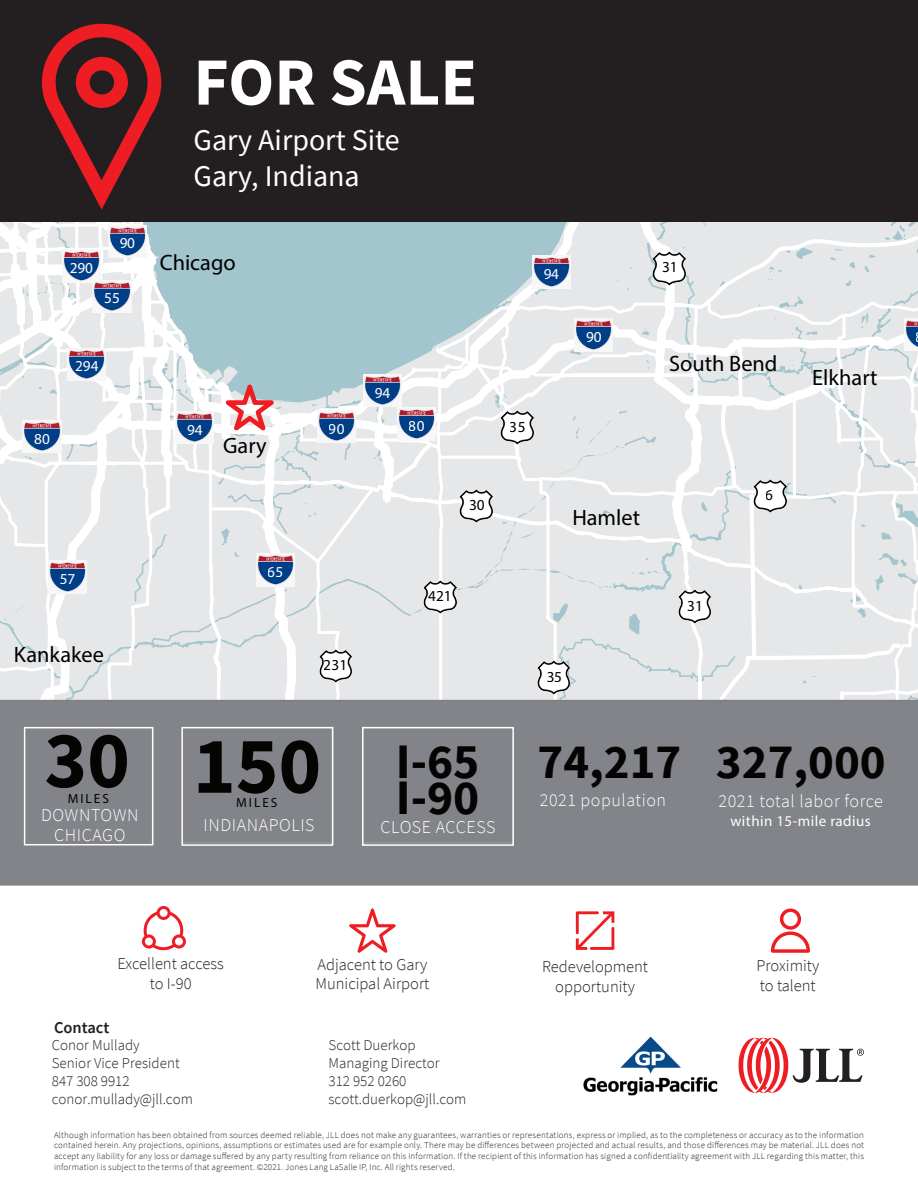
<style>
.page{position:relative;width:918px;height:1188px;background:#fff}
.page>*{position:absolute;margin:0;border:0;box-sizing:border-box;transform-origin:0 0}
.t1{font:700 81px "Source Sans Pro";color:#040503}
.t2{font:700 67.5px "Source Sans Pro";color:#fff}
.t3{font:700 49.5px/36px "Source Sans Pro";color:#040503}
.t4{font:700 48.9px "Source Sans Pro";color:#040503}
.t5{font:30px "Source Sans Pro";color:#fff}
.t6{font:600 22.35px "Source Sans Pro";color:#000}
.t7{font:300 18px "Source Sans Pro";letter-spacing:.03em;color:#fff}
.t8{font:300 16.5px/19.8px "Source Sans Pro";color:#231f20}
.t9{font:600 16.5px "Source Sans Pro";color:#231f20}
.t10{font:600 15.3px "Source Sans Pro";color:#fff}
.t11{font:600 15.3px "Source Sans Pro";color:#000}
.t12{font:300 15px/18px "Source Sans Pro";color:#231f20}
.t13{font:15px "Myriad Pro";letter-spacing:.03em;color:#fff}
.t14{font:13.35px "Myriad Pro";letter-spacing:.15em;color:#040503}
.Disclaimer{font:300 9px/10.8px "Source Sans Pro";letter-spacing:.02em;color:#231f20;text-align:justify}
</style>
<div class="page">
<svg style="left:0;top:222px;width:918px;height:478px;background:#dde4e6"></svg>
<img style="left:535px;top:659px;width:37px;height:37px">
<img style="left:499px;top:409px;width:36px;height:38px">
<img style="left:458px;top:487px;width:36px;height:38px">
<img style="left:422px;top:578px;width:36px;height:38px">
<img style="left:676px;top:588px;width:35px;height:37px">
<svg style="left:711px;top:398px;width:192px;height:302px;background:#e7e8e9"></svg>
<img style="left:752px;top:477px;width:36px;height:38px">
<img style="left:905px;top:318px;width:13px;height:33px">
<img style="left:651px;top:249px;width:36px;height:38px">
<svg style="left:746px;top:223px;width:172px;height:52px;background:#e5e7e8"></svg>
<img style="left:915px;top:226px;width:3px;height:38px">
<img style="left:575px;top:319px;width:38px;height:32px">
<img style="left:532px;top:256px;width:38px;height:32px">
<img style="left:317px;top:647px;width:37px;height:38px">
<img style="left:256px;top:554px;width:39px;height:32px">
<img style="left:48px;top:561px;width:39px;height:32px">
<svg style="left:387px;top:441px;width:47px;height:45px"></svg>
<img style="left:398px;top:408px;width:38px;height:32px">
<img style="left:318px;top:411px;width:38px;height:32px">
<img style="left:363px;top:374px;width:39px;height:33px">
<img style="left:23px;top:421px;width:38px;height:32px">
<img style="left:108px;top:225px;width:38px;height:33px">
<img style="left:62px;top:250px;width:38px;height:32px">
<img style="left:68px;top:348px;width:38px;height:33px">
<img style="left:93px;top:280px;width:38px;height:33px">
<img style="left:176px;top:412px;width:38px;height:32px">
<div style="left:0;top:0;width:918px;height:222px;background:#231f20"></div>
<svg style="left:42px;top:24px;width:119px;height:186px"></svg>
<svg style="left:225px;top:384px;width:50px;height:48px"></svg>
<svg style="left:739px;top:1038px;width:125px;height:55px"></svg>
<img style="left:583px;top:1036px;width:135px;height:60px">
<div style="left:0;top:700px;width:918px;height:186px;background:#82848a"></div>
<div style="left:24px;top:727px;width:129px;height:118px;border:2px solid #fff"></div>
<div style="left:181px;top:727px;width:152px;height:119px;border:2px solid #fff"></div>
<div style="left:362px;top:727px;width:152px;height:119px;border:2px solid #fff"></div>
<svg style="left:142px;top:906px;width:44px;height:44px"></svg>
<svg style="left:349px;top:908px;width:47px;height:45px"></svg>
<svg style="left:576px;top:911px;width:38px;height:39px"></svg>
<svg style="left:771px;top:908px;width:39px;height:45px"></svg>
<h3 class="t10" style="left:70px;top:258px;width:25px">290</h3>
<h3 class="t10" style="left:119px;top:234px;width:17px">90</h3>
<h3 class="t10" style="left:104px;top:289px;width:17px">55</h3>
<h3 class="t10" style="left:34px;top:429px;width:17px">80</h3>
<h3 class="t10" style="left:75px;top:357px;width:25px">294</h3>
<h3 class="t10" style="left:60px;top:569px;width:17px">57</h3>
<p class="t6" style="left:14px;top:641px;width:91px">Kankakee</p>
<p class="t1" style="left:44px;top:705px;width:87px">30</p>
<p class="t14" style="left:68px;top:790px;width:43px">MILES</p>
<p class="t7" style="left:41px;top:804px;width:99px">DOWNTOWN</p>
<p class="t7" style="left:54px;top:824px;width:73px">CHICAGO</p>
<h3 class="t11" style="left:74px;top:780px;width:17px">52</h3>
<p class="t2" style="left:194px;top:37px;width:285px">FOR SALE</p>
<p class="t5" style="left:194px;top:121px;width:208px">Gary Airport Site</p>
<p class="t5" style="left:194px;top:157px;width:168px">Gary, Indiana</p>
<p class="t6" style="left:160px;top:249px;width:77px">Chicago</p>
<h3 class="t10" style="left:187px;top:420px;width:17px">94</h3>
<p class="t6" style="left:223px;top:431px;width:45px">Gary</p>
<h3 class="t10" style="left:268px;top:562px;width:17px">65</h3>
<h3 class="t10" style="left:375px;top:383px;width:17px">94</h3>
<h3 class="t10" style="left:329px;top:419px;width:17px">90</h3>
<h3 class="t10" style="left:409px;top:416px;width:17px">80</h3>
<h3 class="t11" style="left:469px;top:495px;width:17px">30</h3>
<h3 class="t10" style="left:543px;top:264px;width:17px">94</h3>
<h3 class="t10" style="left:586px;top:327px;width:17px">90</h3>
<h3 class="t11" style="left:510px;top:417px;width:17px">35</h3>
<p class="t6" style="left:572px;top:503px;width:69px">Hamlet</p>
<h3 class="t11" style="left:662px;top:258px;width:17px">31</h3>
<p class="t6" style="left:669px;top:350px;width:110px">South Bend</p>
<h3 class="t11" style="left:766px;top:486px;width:9px">6</h3>
<h3 class="t11" style="left:324px;top:656px;width:25px">231</h3>
<h3 class="t11" style="left:428px;top:587px;width:25px">421</h3>
<h3 class="t11" style="left:546px;top:667px;width:17px">35</h3>
<h3 class="t11" style="left:687px;top:596px;width:17px">31</h3>
<p class="t6" style="left:812px;top:363px;width:67px">Elkhart</p>
<p class="t1" style="left:193px;top:711px;width:130px">150</p>
<p class="t14" style="left:236px;top:795px;width:43px">MILES</p>
<p class="t7" style="left:204px;top:814px;width:113px">INDIANAPOLIS</p>
<p class="t3" style="left:396px;top:743px;width:85px">I-65<br>I-90</p>
<p class="t7" style="left:380px;top:816px;width:117px">CLOSE ACCESS</p>
<p class="t4" style="left:538px;top:729px;width:145px">74,217</p>
<p class="t7" style="left:540px;top:789px;width:128px">2021 population</p>
<p class="t4" style="left:716px;top:729px;width:171px">327,000</p>
<p class="t7" style="left:719px;top:790px;width:166px">2021 total labor force</p>
<p class="t13" style="left:731px;top:812px;width:142px">within 15-mile radius</p>
<p class="t8" style="left:117px;top:954px;width:108px">Excellent access</p>
<p class="t8" style="left:150px;top:974px;width:43px">to I-90</p>
<p class="t8" style="left:315px;top:954px;width:116px">Adjacent to Gary<br>Municipal Airport</p>
<p class="t8" style="left:542px;top:957px;width:108px">Redevelopment</p>
<p class="t8" style="left:555px;top:977px;width:81px">opportunity</p>
<p class="t9" style="left:54px;top:1017px;width:57px">Contact</p>
<p class="t12" style="left:52px;top:1036px;width:143px">Conor Mullady<br>Senior Vice President<br>847 308 9912 conor.mullady@jll.com</p>
<p class="t12" style="left:329px;top:1036px;width:139px">Scott Duerkop<br>Managing Director<br>312 952 0260 scott.duerkop@jll.com</p>
<p class="t8" style="left:756px;top:955px;width:64px">Proximity to talent</p>
<p class="Disclaimer" style="left:54px;top:1129px;width:812px">Although information has been obtained from sources deemed reliable, JLL does not make any guarantees, warranties or representations, express or implied, as to the completeness or accuracy as to the information contained herein. Any projections, opinions, assumptions or estimates used are for example only. There may be differences between projected and actual results, and those differences may be material. JLL does not accept any liability for any loss or damage suffered by any party resulting from reliance on this information. If the recipient of this information has signed a confidentiality agreement with JLL regarding this matter, this information is subject to the terms of that agreement. ©2021. Jones Lang LaSalle IP, Inc. All rights reserved.</p>
</div>
